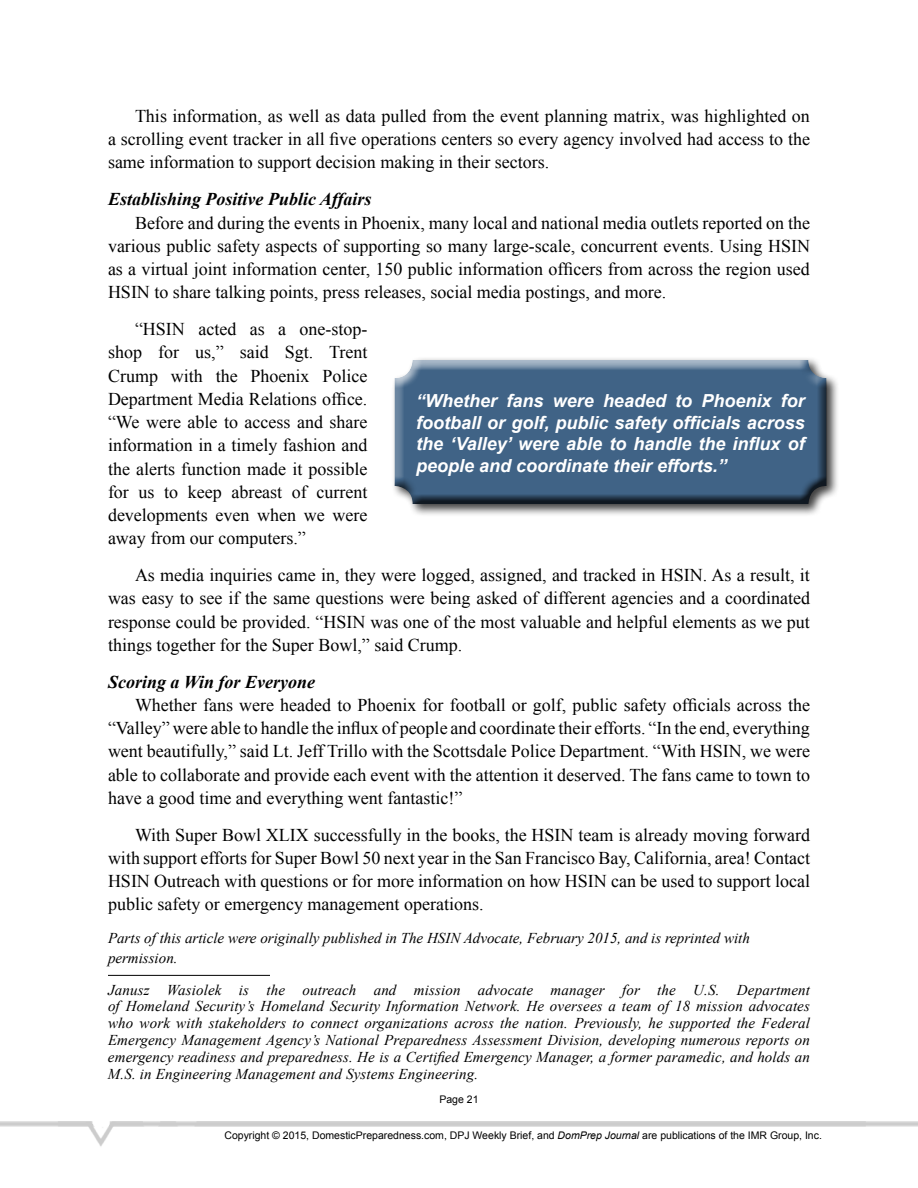
<style>
.page{position:relative;width:918px;height:1188px;background:#fff}
.page>*{position:absolute;margin:0;border:0;box-sizing:border-box;transform-origin:0 0}
.t1{font:18px/23.2px "Times New Roman";color:#000;text-align:justify}
.t2{font:italic 700 18px/21.8px "Arial";color:#fff;text-align:justify}
.t3{font:italic 700 18px "Times New Roman";color:#000}
.t4{font:italic 15px/16.8px "Times New Roman";color:#000}
.t5{font:10.5px "Arial";color:#000}
.s1{font-style:italic}
</style>
<div class="page">
<img style="left:0;top:1121px;width:918px;height:26px">
<div style="left:391px;top:356px;width:449px;height:161px;background:#000;opacity:.75"></div>
<div style="left:393px;top:353px;width:439px;height:153px;background:#000;opacity:.75"></div>
<hr style="left:108px;top:975px;width:162px;height:1px;background:#000">
<p class="t1" style="left:108px;top:104px;width:704px;text-indent:27px">This information, as well as data pulled from the event planning matrix, was highlighted on a scrolling event tracker in all five operations centers so every agency involved had access to the same information to support decision making in their sectors.</p>
<p class="t3" style="left:108px;top:187px;width:265px">Establishing Positive Public Affairs</p>
<p class="t1" style="left:108px;top:211px;width:704px;text-indent:27px">Before and during the events in Phoenix, many local and national media outlets reported on the various public safety aspects of supporting so many large-scale, concurrent events. Using HSIN as a virtual joint information center, 150 public information officers from across the region used HSIN to share talking points, press releases, social media postings, and more.</p>
<p class="t1" style="left:108px;top:317px;width:261px;text-indent:27px">“HSIN acted as a one-stop&shy;shop for us,” said Sgt. Trent Crump with the Phoenix Police Department Media Relations office. “We were able to access and share information in a timely fashion and the alerts function made it possible for us to keep abreast of current developments even when we were away from our computers.”</p>
<p class="t1" style="left:108px;top:563px;width:704px;text-indent:27px">As media inquiries came in, they were logged, assigned, and tracked in HSIN. As a result, it was easy to see if the same questions were being asked of different agencies and a coordinated response could be provided. “HSIN was one of the most valuable and helpful elements as we put things together for the Super Bowl,” said Crump.</p>
<p class="t3" style="left:108px;top:669px;width:209px">Scoring a Win for Everyone</p>
<p class="t1" style="left:108px;top:693px;width:704px;text-indent:27px">Whether fans were headed to Phoenix for football or golf, public safety officials across the “Valley” were able to handle the influx of people and coordinate their efforts. “In the end, everything went beautifully,” said Lt. Jeff Trillo with the Scottsdale Police Department. “With HSIN, we were able to collaborate and provide each event with the attention it deserved. The fans came to town to have a good time and everything went fantastic!”</p>
<p class="t1" style="left:108px;top:823px;width:704px;text-indent:27px">With Super Bowl XLIX successfully in the books, the HSIN team is already moving forward with support efforts for Super Bowl 50 next year in the San Francisco Bay, California, area! Contact HSIN Outreach with questions or for more information on how HSIN can be used to support local public safety or emergency management operations.</p>
<p class="t4" style="left:108px;top:928px;width:643px;line-height:19.5px">Parts of this article were originally published in The HSIN Advocate, February 2015, and is reprinted with permission.</p>
<p class="t4" style="left:108px;top:981px;width:703px;text-align:justify">Janusz Wasiolek is the outreach and mission advocate manager for the U.S. Department of Homeland Security’s Homeland Security Information Network. He oversees a team of 18 mission advocates who work with stakeholders to connect organizations across the nation. Previously, he supported the Federal Emergency Management Agency’s National Preparedness Assessment Division, developing numerous reports on emergency readiness and preparedness. He is a Certified Emergency Manager, a former paramedic, and holds an M.S. in Engineering Management and Systems Engineering.</p>
<p class="t2" style="left:416px;top:390px;width:390px">“Whether fans were headed to Phoenix for football or golf, public safety officials across the ‘Valley’ were able to handle the influx of people and coordinate their efforts.”</p>
<p class="t5" style="left:439px;top:1092px;width:41px">Page 21</p>
<p class="t5" style="left:224px;top:1128px;width:599px">Copyright © 2015, DomesticPreparedness.com, DPJ Weekly Brief, and <span class="s1">DomPrep Journal</span> are publications of the IMR Group, Inc.</p>
</div>
